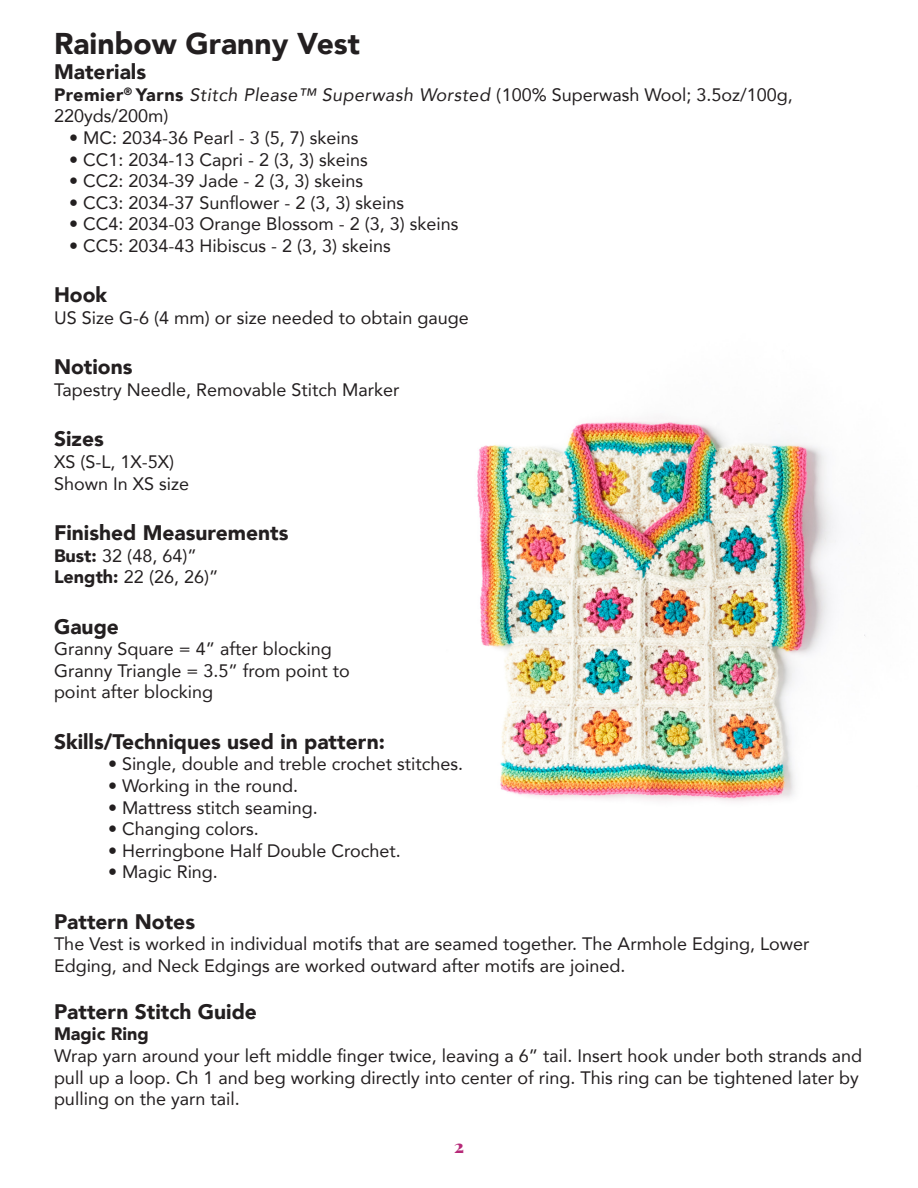
<style>
.page{position:relative;width:918px;height:1188px;background:#fff}
.page>*{position:absolute;margin:0;border:0;box-sizing:border-box;transform-origin:0 0}
.t1{font:900 30px "Avenir";color:#231f20}
.No_Spacing{font:900 21px "Avenir";color:#231f20}
.No_Spacing-2{font:18px/21.6px "Avenir";color:#231f20}
.No_Spacing-3{font:900 18px "Avenir";color:#231f20}
.t2{font:900 18px "Playfair Display";color:#b62978}
.s1{font-weight:900}
.s2{font-style:italic}
</style>
<div class="page">
<img style="left:477px;top:418px;width:388px;height:384px">
<p class="t1" style="left:54px;top:18px;width:308px">Rainbow Granny Vest</p>
<p class="No_Spacing" style="left:54px;top:54px;width:94px">Materials</p>
<p class="No_Spacing-2" style="left:54px;top:83px;width:740px"><span class="s1">Premier</span><sup>®</sup> <span class="s1">Yarns</span> <span class="s2">Stitch Please™ Superwash Worsted</span> (100% Superwash Wool; 3.5oz/100g,<br>220yds/200m)</p>
<p class="No_Spacing-2" style="left:69px;top:126px;width:291px">• MC: 2034-36 Pearl - 3 (5, 7) skeins</p>
<p class="No_Spacing-2" style="left:69px;top:148px;width:300px">• CC1: 2034-13 Capri - 2 (3, 3) skeins</p>
<p class="No_Spacing-2" style="left:69px;top:170px;width:296px">• CC2: 2034-39 Jade - 2 (3, 3) skeins</p>
<p class="No_Spacing-2" style="left:69px;top:191px;width:337px">• CC3: 2034-37 Sunflower - 2 (3, 3) skeins</p>
<p class="No_Spacing-2" style="left:69px;top:213px;width:391px">• CC4: 2034-03 Orange Blossom - 2 (3, 3) skeins</p>
<p class="No_Spacing-2" style="left:69px;top:234px;width:323px">• CC5: 2034-43 Hibiscus - 2 (3, 3) skeins</p>
<p class="No_Spacing" style="left:54px;top:277px;width:55px">Hook</p>
<p class="No_Spacing-2" style="left:54px;top:306px;width:416px">US Size G-6 (4 mm) or size needed to obtain gauge</p>
<p class="No_Spacing" style="left:54px;top:349px;width:80px">Notions</p>
<p class="No_Spacing-2" style="left:54px;top:378px;width:347px">Tapestry Needle, Removable Stitch Marker</p>
<p class="No_Spacing" style="left:54px;top:421px;width:51px">Sizes</p>
<p class="No_Spacing-2" style="left:54px;top:450px;width:122px">XS (S-L, 1X-5X)</p>
<p class="No_Spacing-2" style="left:54px;top:472px;width:137px">Shown In XS size</p>
<p class="No_Spacing" style="left:54px;top:515px;width:236px">Finished Measurements</p>
<p class="No_Spacing-2" style="left:54px;top:544px;width:144px"><span class="s1">Bust:</span> 32 (48, 64)”</p>
<p class="No_Spacing-2" style="left:54px;top:566px;width:166px"><span class="s1">Length:</span> 22 (26, 26)”</p>
<p class="No_Spacing" style="left:54px;top:608px;width:66px">Gauge</p>
<p class="No_Spacing-2" style="left:54px;top:638px;width:279px">Granny Square = 4” after blocking</p>
<p class="No_Spacing-2" style="left:54px;top:659px;width:297px">Granny Triangle = 3.5” from point to</p>
<p class="No_Spacing-2" style="left:54px;top:681px;width:161px">point after blocking</p>
<p class="No_Spacing" style="left:54px;top:723px;width:332px">Skills/Techniques used in pattern:</p>
<p class="No_Spacing-2" style="left:108px;top:753px;width:357px">• Single, double and treble crochet stitches.</p>
<p class="No_Spacing-2" style="left:108px;top:774px;width:192px">• Working in the round.</p>
<p class="No_Spacing-2" style="left:108px;top:796px;width:211px">• Mattress stitch seaming.</p>
<p class="No_Spacing-2" style="left:108px;top:818px;width:152px">• Changing colors.</p>
<p class="No_Spacing-2" style="left:108px;top:839px;width:294px">• Herringbone Half Double Crochet.</p>
<p class="No_Spacing-2" style="left:108px;top:861px;width:111px">• Magic Ring.</p>
<p class="No_Spacing" style="left:54px;top:903px;width:143px">Pattern Notes</p>
<p class="No_Spacing-2" style="left:54px;top:933px;width:757px">The Vest is worked in individual motifs that are seamed together. The Armhole Edging, Lower<br>Edging, and Neck Edgings are worked outward after motifs are joined.</p>
<p class="No_Spacing" style="left:54px;top:993px;width:204px">Pattern Stitch Guide</p>
<p class="No_Spacing-3" style="left:54px;top:1019px;width:96px">Magic Ring</p>
<p class="No_Spacing-2" style="left:54px;top:1044px;width:810px">Wrap yarn around your left middle finger twice, leaving a 6” tail. Insert hook under both strands and pull up a loop. Ch 1 and beg working directly into center of ring. This ring can be tightened later by pulling on the yarn tail.</p>
<p class="t2" style="left:454px;top:1132px;width:11px">2</p>
</div>
